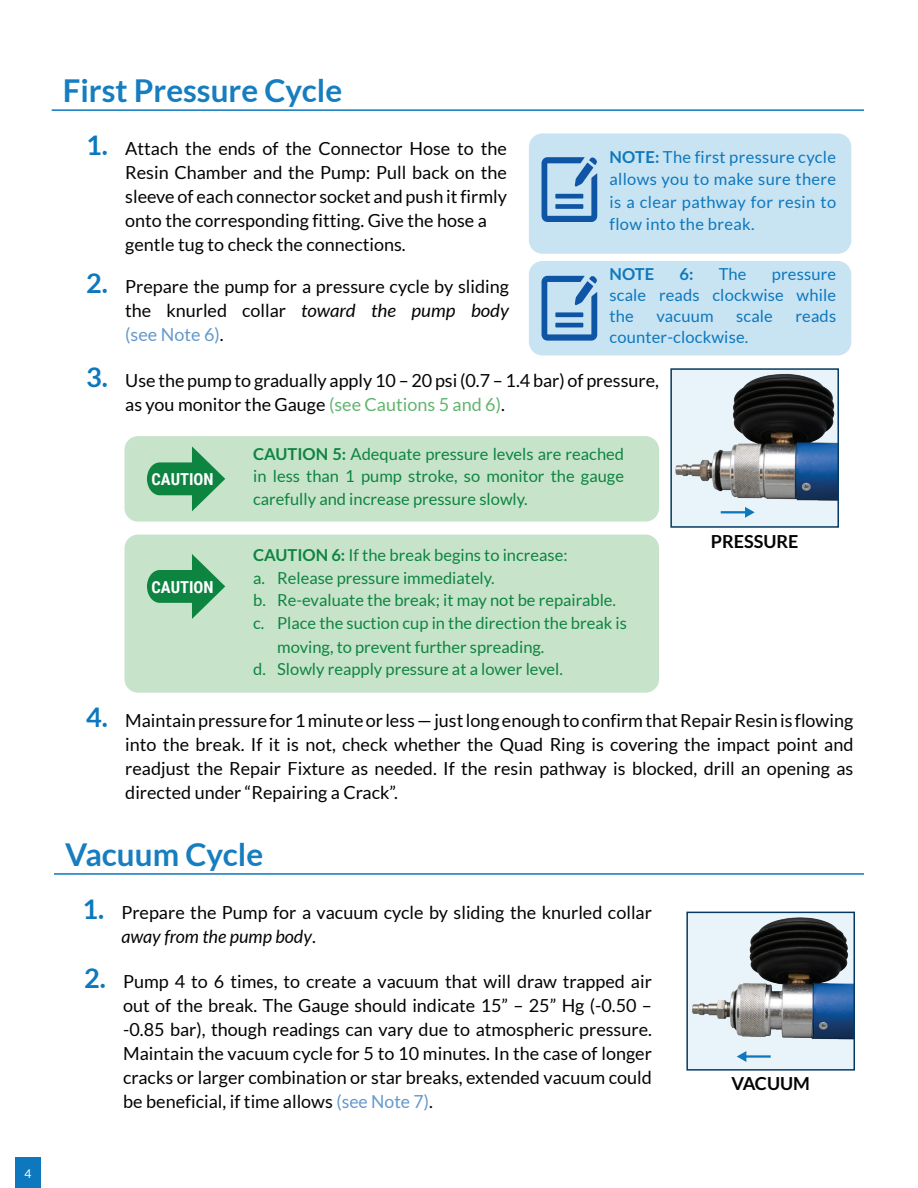
<style>
.page{position:relative;width:918px;height:1188px;background:#fff}
.page>*{position:absolute;margin:0;border:0;box-sizing:border-box;transform-origin:0 0}
.t1{font:700 31.5px "Lato";color:#167ec0}
.t2{font:18px/24px "Lato";color:#040503;text-align:justify}
.t3{font:700 18px "Lato";color:#040503}
.t4{font:16.5px/22.5px "Lato";color:#0e8441;text-align:justify}
.t5{font:16.5px/22.5px "Lato";letter-spacing:.01em;color:#0d78bd;text-align:justify}
.t6{font:700 16.5px "Roboto Condensed";color:#fff}
.t7{font:700 16.5px "Lato";color:#0d78bd}
.t8{font:12px "Lato";color:#fff}
.s1{font-weight:700;font-size:27px;color:#0d78bd}
.s2{font-weight:700}
.s3{font-style:italic}
.s4{color:#6598ca}
.s5{color:#62b56e}
</style>
<div class="page">
<div style="left:15px;top:1157px;width:26px;height:31px;background:#0d78bd"></div>
<div style="left:529px;top:261px;width:322px;height:94px;background:#c8e3f2;border-radius:14px"></div>
<svg style="left:542px;top:276px;width:55px;height:65px"></svg>
<div style="left:124px;top:436px;width:535px;height:86px;background:#c7e4ca;border-radius:14px"></div>
<div style="left:124px;top:535px;width:535px;height:158px;background:#c7e4ca;border-radius:14px"></div>
<svg style="left:147px;top:554px;width:78px;height:65px"></svg>
<svg style="left:147px;top:446px;width:78px;height:65px"></svg>
<div style="left:671px;top:369px;width:167px;height:158px;background:#e8f4fa"></div>
<img style="left:675px;top:374px;width:161px;height:140px">
<div style="left:670px;top:368px;width:169px;height:160px;border:2px solid #043963"></div>
<svg style="left:721px;top:507px;width:34px;height:11px"></svg>
<div style="left:687px;top:912px;width:167px;height:158px;background:#e8f4fa"></div>
<img style="left:692px;top:917px;width:160px;height:123px">
<div style="left:686px;top:912px;width:169px;height:159px;border:2px solid #043963"></div>
<svg style="left:737px;top:1051px;width:34px;height:11px"></svg>
<hr style="left:54px;top:873px;width:810px;height:2px;background:#0d78bd">
<div style="left:529px;top:133px;width:322px;height:121px;background:#c8e3f2;border-radius:14px"></div>
<hr style="left:52px;top:109px;width:812px;height:2px;background:#0d78bd">
<svg style="left:542px;top:157px;width:55px;height:65px"></svg>
<p class="t8" style="left:24px;top:1167px;width:8px">4</p>
<h1 class="t1" style="left:63px;top:73px;width:281px">First Pressure Cycle</h1>
<p class="t2" style="left:125px;top:137px;width:383px;text-align:left;text-indent:-39px"><span class="s1">1.</span> Attach the ends of the Connector Hose to the Resin Chamber and the Pump: Pull back on the sleeve of each connector socket and push it firmly onto the corresponding fitting. Give the hose a gentle tug to check the connections.</p>
<p class="t5" style="left:610px;top:146px;width:228px"><span class="s2">NOTE:</span> The first pressure cycle allows you to make sure there is a clear pathway for resin to flow into the break.</p>
<p class="t7" style="left:610px;top:265px;width:46px">NOTE</p>
<p class="t7" style="left:679px;top:265px;width:16px">6:</p>
<p class="t5" style="left:719px;top:263px;width:29px">The</p>
<p class="t5" style="left:610px;top:264px;width:228px;line-height:21px;text-indent:162px">pressure scale reads clockwise while the</p>
<p class="t2" style="left:125px;top:274px;width:385px;text-indent:-39px"><span class="s1">2.</span> Prepare the pump for a pressure cycle by sliding the knurled collar <span class="s3">toward the pump body </span><span class="s4">(see Note 6)</span>.</p>
<p class="t2" style="left:125px;top:368px;width:535px;text-indent:-39px"><span class="s1">3.</span> Use the pump to gradually apply 10 – 20 psi (0.7 – 1.4 bar) of pressure, as you monitor the Gauge <span class="s5">(see Cautions 5 and 6)</span>.</p>
<p class="t5" style="left:656px;top:305px;width:59px">vacuum</p>
<p class="t5" style="left:736px;top:305px;width:38px">scale</p>
<p class="t5" style="left:795px;top:305px;width:42px">reads</p>
<p class="t5" style="left:610px;top:326px;width:140px">counter-clockwise.</p>
<p class="t6" style="left:152px;top:468px;width:64px">CAUTION</p>
<p class="t6" style="left:152px;top:575px;width:64px">CAUTION</p>
<p class="t4" style="left:253px;top:442px;width:372px"><span class="s2">CAUTION 5:</span> Adequate pressure levels are reached in less than 1 pump stroke, so monitor the gauge carefully and increase pressure slowly.</p>
<p class="t4" style="left:253px;top:544px;width:375px;text-align:left"><span class="s2">CAUTION 6:</span> If the break begins to increase:<br>a. Release pressure immediately.<br>b. Re-evaluate the break; it may not be repairable. c. Place the suction cup in the direction the break is</p>
<p class="t4" style="left:253px;top:636px;width:311px;text-align:center">moving, to prevent further spreading.<br>d. Slowly reapply pressure at a lower level.</p>
<p class="t3" style="left:711px;top:531px;width:89px">PRESSURE</p>
<p class="t2" style="left:125px;top:709px;width:730px;text-indent:-39px"><span class="s1">4.</span> Maintain pressure for 1 minute or less — just long enough to confirm that Repair Resin is flowing into the break. If it is not, check whether the Quad Ring is covering the impact point and readjust the Repair Fixture as needed. If the resin pathway is blocked, drill an opening as directed under “Repairing a Crack”.</p>
<h1 class="t1" style="left:65px;top:837px;width:200px">Vacuum Cycle</h1>
<p class="t2" style="left:121px;top:901px;width:532px;text-indent:-39px"><span class="s1">1.</span> Prepare the Pump for a vacuum cycle by sliding the knurled collar <span class="s3">away from the pump body</span>.</p>
<p class="t2" style="left:123px;top:969px;width:530px;text-indent:-39px"><span class="s1">2.</span> Pump 4 to 6 times, to create a vacuum that will draw trapped air out of the break. The Gauge should indicate 15” – 25” Hg (-0.50 – -0.85 bar), though readings can vary due to atmospheric pressure.<br>Maintain the vacuum cycle for 5 to 10 minutes. In the case of longer cracks or larger combination or star breaks, extended vacuum could be beneficial, if time allows <span class="s4">(see Note 7)</span>.</p>
<p class="t3" style="left:731px;top:1073px;width:80px">VACUUM</p>
</div>
